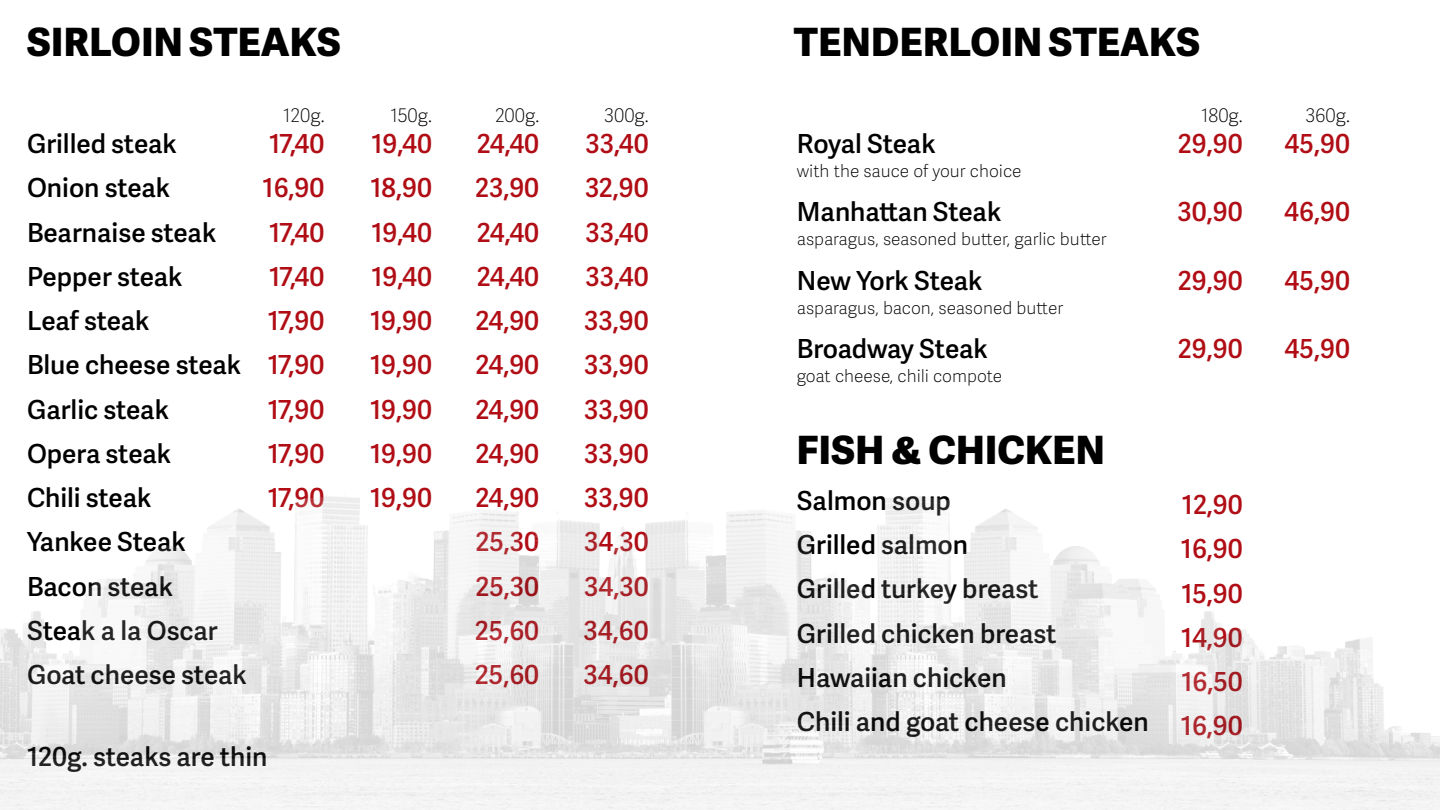
<style>
.page{position:relative;width:1440px;height:810px;background:#fff}
.page>*{position:absolute;margin:0;border:0;box-sizing:border-box;transform-origin:0 0}
.Otsikko{font:800 39px "Adelle Sans";letter-spacing:.01em;color:#000}
.Tuote{font:600 26.25px "Adelle Sans";color:#000}
.Tuotehinta{font:600 26.25px/44.2px "Adelle Sans";color:#b00d15}
.t1{font:100 18.75px "Adelle Sans";color:#000}
.Kuvaus{font:100 17.25px "Adelle Sans";color:#000}
</style>
<div class="page">
<img style="left:0;top:496px;width:1440px;height:314px">
<p class="Otsikko" style="left:27px;top:14px;width:315px">SIRLOIN STEAKS</p>
<p class="Otsikko" style="left:794px;top:14px;width:408px">TENDERLOIN STEAKS</p>
<p class="Tuote" style="left:27px;top:125px;width:151px">Grilled steak</p>
<p class="Tuote" style="left:27px;top:169px;width:145px">Onion steak</p>
<p class="Tuote" style="left:27px;top:213px;width:191px">Bearnaise steak</p>
<p class="Tuote" style="left:27px;top:258px;width:157px">Pepper steak</p>
<p class="Tuote" style="left:27px;top:302px;width:124px">Leaf steak</p>
<p class="Tuote" style="left:27px;top:346px;width:216px">Blue cheese steak</p>
<p class="Tuote" style="left:27px;top:390px;width:144px">Garlic steak</p>
<p class="Tuote" style="left:27px;top:435px;width:146px">Opera steak</p>
<p class="Tuote" style="left:27px;top:479px;width:126px">Chili steak</p>
<p class="Tuote" style="left:27px;top:523px;width:160px">Yankee Steak</p>
<p class="Tuote" style="left:27px;top:567px;width:147px">Bacon steak</p>
<p class="Tuote" style="left:27px;top:612px;width:192px">Steak a la Oscar</p>
<p class="Tuote" style="left:27px;top:656px;width:221px">Goat cheese steak</p>
<p class="t1" style="left:283px;top:102px;width:43px">120g.</p>
<p class="t1" style="left:390px;top:102px;width:43px">150g.</p>
<p class="t1" style="left:495px;top:102px;width:46px">200g.</p>
<p class="t1" style="left:604px;top:102px;width:46px">300g.</p>
<p class="t1" style="left:1201px;top:102px;width:43px">180g.</p>
<p class="t1" style="left:1306px;top:102px;width:46px">360g.</p>
<p class="Tuotehinta" style="left:269px;top:121px;width:57px">17,40</p>
<p class="Tuotehinta" style="left:263px;top:165px;width:64px">16,90</p>
<p class="Tuotehinta" style="left:269px;top:209px;width:57px">17,40</p>
<p class="Tuotehinta" style="left:269px;top:253px;width:57px">17,40</p>
<p class="Tuotehinta" style="left:268px;top:298px;width:58px">17,90</p>
<p class="Tuotehinta" style="left:268px;top:342px;width:58px">17,90<br>17,90</p>
<p class="Tuotehinta" style="left:268px;top:430px;width:58px">17,90</p>
<p class="Tuotehinta" style="left:268px;top:475px;width:58px">17,90</p>
<p class="Tuotehinta" style="left:371px;top:121px;width:62px">19,40</p>
<p class="Tuotehinta" style="left:371px;top:165px;width:63px">18,90</p>
<p class="Tuotehinta" style="left:371px;top:209px;width:62px">19,40</p>
<p class="Tuotehinta" style="left:371px;top:253px;width:62px">19,40</p>
<p class="Tuotehinta" style="left:370px;top:298px;width:64px">19,90</p>
<p class="Tuotehinta" style="left:370px;top:342px;width:64px">19,90<br>19,90</p>
<p class="Tuotehinta" style="left:370px;top:430px;width:64px">19,90</p>
<p class="Tuotehinta" style="left:370px;top:475px;width:64px">19,90</p>
<p class="Tuotehinta" style="left:477px;top:121px;width:64px">24,40</p>
<p class="Tuotehinta" style="left:475px;top:165px;width:66px">23,90</p>
<p class="Tuotehinta" style="left:477px;top:209px;width:64px">24,40</p>
<p class="Tuotehinta" style="left:477px;top:253px;width:64px">24,40</p>
<p class="Tuotehinta" style="left:475px;top:298px;width:65px">24,90</p>
<p class="Tuotehinta" style="left:475px;top:342px;width:65px">24,90<br>24,90</p>
<p class="Tuotehinta" style="left:475px;top:430px;width:65px">24,90</p>
<p class="Tuotehinta" style="left:475px;top:475px;width:65px">24,90</p>
<p class="Tuotehinta" style="left:476px;top:519px;width:65px">25,30</p>
<p class="Tuotehinta" style="left:476px;top:563px;width:65px">25,30</p>
<p class="Tuotehinta" style="left:475px;top:607px;width:66px">25,60</p>
<p class="Tuotehinta" style="left:475px;top:652px;width:66px">25,60</p>
<p class="Tuotehinta" style="left:586px;top:121px;width:65px">33,40</p>
<p class="Tuotehinta" style="left:585px;top:165px;width:65px">32,90</p>
<p class="Tuotehinta" style="left:586px;top:209px;width:65px">33,40</p>
<p class="Tuotehinta" style="left:586px;top:253px;width:65px">33,40</p>
<p class="Tuotehinta" style="left:584px;top:298px;width:66px">33,90</p>
<p class="Tuotehinta" style="left:584px;top:342px;width:66px">33,90<br>33,90</p>
<p class="Tuotehinta" style="left:584px;top:430px;width:66px">33,90</p>
<p class="Tuotehinta" style="left:584px;top:475px;width:66px">33,90</p>
<p class="Tuotehinta" style="left:584px;top:519px;width:66px">34,30</p>
<p class="Tuotehinta" style="left:584px;top:563px;width:66px">34,30</p>
<p class="Tuotehinta" style="left:584px;top:607px;width:67px">34,60</p>
<p class="Tuotehinta" style="left:584px;top:652px;width:67px">34,60</p>
<p class="Tuote" style="left:797px;top:125px;width:140px">Royal Steak</p>
<p class="Kuvaus" style="left:797px;top:159px;width:226px">with the sauce of your choice</p>
<p class="Tuote" style="left:797px;top:193px;width:206px">Manhattan Steak</p>
<p class="Kuvaus" style="left:797px;top:227px;width:311px">asparagus, seasoned butter, garlic butter</p>
<p class="Tuote" style="left:797px;top:261px;width:187px">New York Steak</p>
<p class="Kuvaus" style="left:797px;top:295px;width:268px">asparagus, bacon, seasoned butter</p>
<p class="Tuote" style="left:797px;top:330px;width:192px">Broadway Steak</p>
<p class="Kuvaus" style="left:797px;top:364px;width:207px">goat cheese, chili compote</p>
<p class="Otsikko" style="left:797px;top:422px;width:310px">FISH &amp; CHICKEN</p>
<p class="Tuote" style="left:797px;top:481px;width:156px">Salmon soup</p>
<p class="Tuote" style="left:797px;top:526px;width:173px">Grilled salmon</p>
<p class="Tuote" style="left:797px;top:570px;width:243px">Grilled turkey breast</p>
<p class="Tuote" style="left:797px;top:614px;width:261px">Grilled chicken breast</p>
<p class="Tuote" style="left:797px;top:658px;width:211px">Hawaiian chicken</p>
<p class="Tuote" style="left:797px;top:703px;width:354px">Chili and goat cheese chicken</p>
<p class="Tuotehinta" style="left:1178px;top:121px;width:66px">29,90</p>
<p class="Tuotehinta" style="left:1177px;top:189px;width:67px">30,90</p>
<p class="Tuotehinta" style="left:1178px;top:257px;width:66px">29,90</p>
<p class="Tuotehinta" style="left:1178px;top:325px;width:66px">29,90</p>
<p class="Tuotehinta" style="left:1182px;top:482px;width:63px">12,90</p>
<p class="Tuotehinta" style="left:1181px;top:526px;width:64px">16,90</p>
<p class="Tuotehinta" style="left:1181px;top:570px;width:63px">15,90</p>
<p class="Tuotehinta" style="left:1181px;top:614px;width:63px">14,90</p>
<p class="Tuotehinta" style="left:1181px;top:659px;width:63px">16,50</p>
<p class="Tuotehinta" style="left:1181px;top:703px;width:64px">16,90</p>
<p class="Tuotehinta" style="left:1285px;top:121px;width:67px">45,90</p>
<p class="Tuotehinta" style="left:1284px;top:189px;width:67px">46,90</p>
<p class="Tuotehinta" style="left:1285px;top:257px;width:67px">45,90</p>
<p class="Tuotehinta" style="left:1285px;top:325px;width:67px">45,90</p>
<p class="Tuote" style="left:27px;top:737px;width:242px">120g. steaks are thin</p>
</div>
